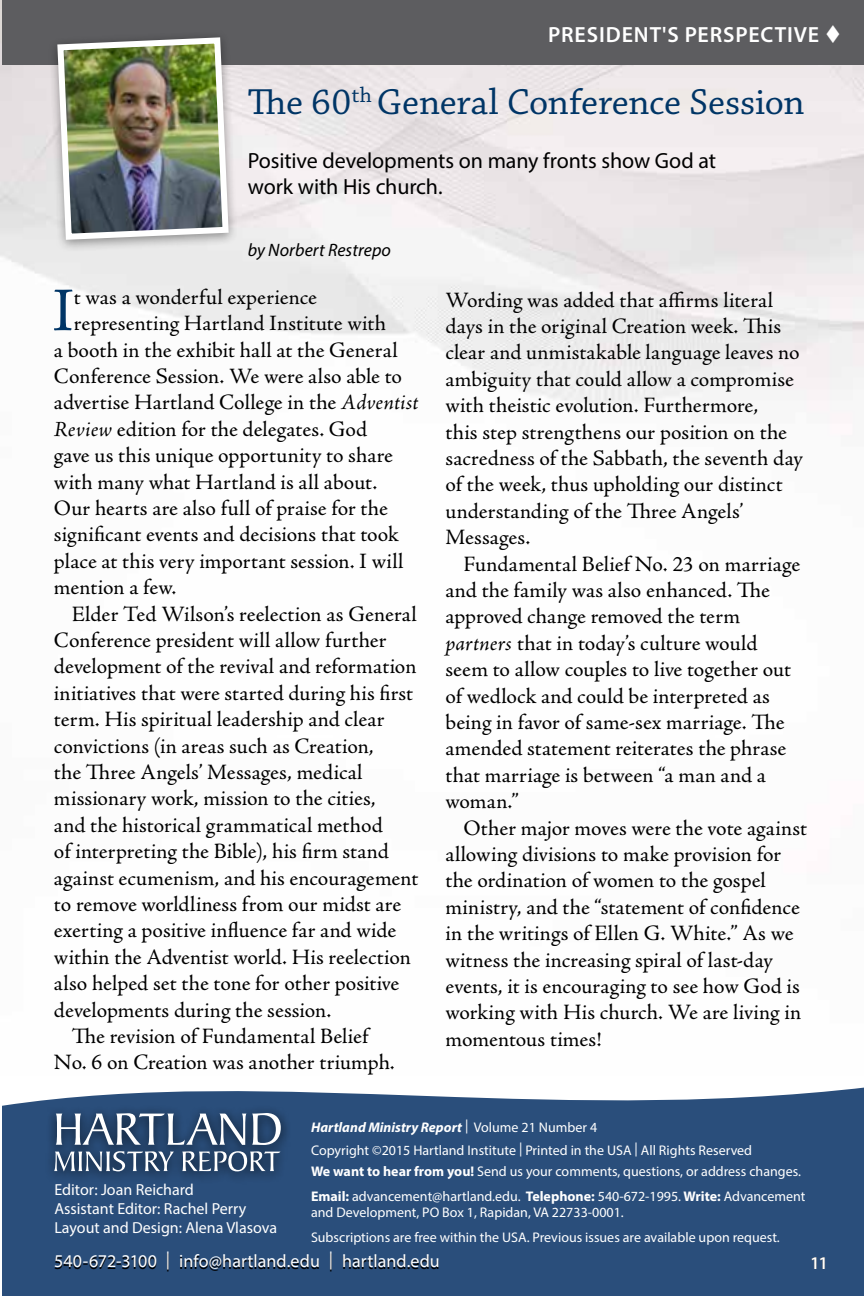
<style>
.page{position:relative;width:864px;height:1296px;background:#fff}
.page>*{position:absolute;margin:0;border:0;box-sizing:border-box;transform-origin:0 0}
.t1{font:62.4px "Adobe Jenson Pro";color:#003566}
.t2{font:38px "Chaparral Pro";letter-spacing:-.005em;color:#003566}
.t3{font:22px/26.4px "Adobe Jenson Pro";letter-spacing:.005em;color:#000}
.t4{font:22px/26.4px "Myriad Pro";letter-spacing:-.005em;color:#000}
.t5{font:600 22px "Myriad Pro";letter-spacing:.04em;color:#fff}
.t6{font:18px "Myriad Pro";color:#fff}
.t7{font:italic 18px "Myriad Pro";letter-spacing:.005em;color:#000}
.t8{font:600 18px "Myriad Pro";color:#fff}
.t9{font:16px/19.2px "Myriad Pro";color:#fff}
.t10{font:14px/25px "Myriad Pro";color:#fff}
.s1{font-style:italic}
.s2{font-weight:700;font-style:italic}
.s3{font-weight:700}
</style>
<div class="page">
<div style="left:2px;top:1087px;width:862px;height:209px;background:#2a4e7b"></div>
<div style="left:44px;top:1105px;width:247px;height:80px;background:#000;opacity:.75"></div>
<svg style="left:54px;top:1113px;width:227px;height:58px"></svg>
<div style="left:2px;top:0;width:862px;height:65px;background:#5d5d60"></div>
<div style="left:48px;top:31px;width:190px;height:221px;background:#000;opacity:.4"></div>
<img style="left:54px;top:34px;width:178px;height:209px">
<hr style="left:0;top:0;width:1px;height:64px;background:#ff939d">
<p class="t5" style="left:548px;top:20px;width:295px">PRESIDENT'S PERSPECTIVE ▼</p>
<h2 class="t2" style="left:248px;top:81px;width:559px">The 60<sup>th</sup> General Conference Session</h2>
<p class="t4" style="left:248px;top:147px;width:470px">Positive developments on many fronts show God at work with His church.</p>
<p class="t7" style="left:248px;top:239px;width:145px">by Norbert Restrepo</p>
<h1 class="t1" style="left:52px;top:275px;width:23px">I</h1>
<p class="t3" style="left:74px;top:284px;width:245px">t was a wonderful experience</p>
<p class="t3" style="left:74px;top:310px;width:314px">representing Hartland Institute with</p>
<p class="t3" style="left:54px;top:337px;width:345px">a booth in the exhibit hall at the General</p>
<p class="t3" style="left:54px;top:363px;width:350px">Conference Session. We were also able to</p>
<p class="t3" style="left:54px;top:390px;width:366px">advertise Hartland College in the <span class="s1">Adventist</span></p>
<p class="t3" style="left:54px;top:416px;width:315px"><span class="s1">Review</span> edition for the delegates. God</p>
<p class="t3" style="left:54px;top:442px;width:341px">gave us this unique opportunity to share</p>
<p class="t3" style="left:54px;top:469px;width:325px">with many what Hartland is all about.</p>
<p class="t3" style="left:54px;top:495px;width:335px">Our hearts are also full of praise for the</p>
<p class="t3" style="left:54px;top:522px;width:346px">significant events and decisions that took</p>
<p class="t3" style="left:54px;top:548px;width:351px">place at this very important session. I will</p>
<p class="t3" style="left:54px;top:574px;width:124px">mention a few.</p>
<p class="t3" style="left:72px;top:601px;width:346px">Elder Ted Wilson’s reelection as General</p>
<p class="t3" style="left:54px;top:627px;width:334px">Conference president will allow further</p>
<p class="t3" style="left:54px;top:654px;width:364px">development of the revival and reformation</p>
<p class="t3" style="left:54px;top:680px;width:361px">initiatives that were started during his first</p>
<p class="t3" style="left:54px;top:706px;width:332px">term. His spiritual leadership and clear</p>
<p class="t3" style="left:54px;top:733px;width:321px">convictions (in areas such as Creation,</p>
<p class="t3" style="left:54px;top:759px;width:310px">the Three Angels’ Messages, medical</p>
<p class="t3" style="left:54px;top:786px;width:323px">missionary work, mission to the cities,</p>
<p class="t3" style="left:54px;top:812px;width:330px">and the historical grammatical method</p>
<p class="t3" style="left:54px;top:838px;width:336px">of interpreting the Bible), his firm stand</p>
<p class="t3" style="left:54px;top:865px;width:366px">against ecumenism, and his encouragement</p>
<p class="t3" style="left:54px;top:891px;width:349px">to remove worldliness from our midst are</p>
<p class="t3" style="left:54px;top:918px;width:344px">exerting a positive influence far and wide</p>
<p class="t3" style="left:54px;top:944px;width:359px">within the Adventist world. His reelection</p>
<p class="t3" style="left:54px;top:970px;width:347px">also helped set the tone for other positive</p>
<p class="t3" style="left:54px;top:997px;width:279px">developments during the session.</p>
<p class="t3" style="left:72px;top:1023px;width:298px">The revision of Fundamental Belief</p>
<p class="t3" style="left:54px;top:1050px;width:342px">No. 6 on Creation was another triumph.</p>
<p class="t3" style="left:446px;top:287px;width:359px">Wording was added that affirms literal days in the original Creation week. This clear and unmistakable language leaves no ambiguity that could allow a compromise with theistic evolution. Furthermore,<br>this step strengthens our position on the sacredness of the Sabbath, the seventh day of the week, thus upholding our distinct understanding of the Three Angels’ Messages.</p>
<p class="t3" style="left:446px;top:551px;width:356px;text-indent:18px">Fundamental Belief No. 23 on marriage and the family was also enhanced. The approved change removed the term <span class="s1">partners</span> that in today’s culture would seem to allow couples to live together out of wedlock and could be interpreted as being in favor of same-sex marriage. The amended statement reiterates the phrase that marriage is between “a man and a woman.”</p>
<p class="t3" style="left:446px;top:815px;width:363px;text-indent:18px">Other major moves were the vote against allowing divisions to make provision for the ordination of women to the gospel ministry, and the “statement of confidence in the writings of Ellen G. White.” As we witness the increasing spiral of last-day events, it is encouraging to see how God is working with His church. We are living in momentous times!</p>
<p class="t10" style="left:311px;top:1116px;width:443px;line-height:23px"><span class="s2">Hartland Ministry Report</span> | Volume 21 Number 4<br>Copyright ©2015 Hartland Institute | Printed in the USA | All Rights Reserved</p>
<p class="t10" style="left:311px;top:1159px;width:496px"><span class="s3">We want to hear from you!</span> Send us your comments, questions, or address changes.<br><span class="s3">Email:</span> advancement@hartland.edu. <span class="s3">Telephone:</span> 540-672-1995. <span class="s3">Write:</span> Advancement</p>
<p class="t10" style="left:311px;top:1200px;width:470px">and Development, PO Box 1, Rapidan, VA 22733-0001.<br>Subscriptions are free within the USA. Previous issues are available upon request.</p>
<p class="t6" style="left:54px;top:1250px;width:387px">540-672-3100 | info@hartland.edu | hartland.edu</p>
<p class="t8" style="left:810px;top:1252px;width:19px">11</p>
<p class="t9" style="left:54px;top:1180px;width:224px">Editor: Joan Reichard<br>Assistant Editor: Rachel Perry<br>Layout and Design: Alena Vlasova</p>
</div>
